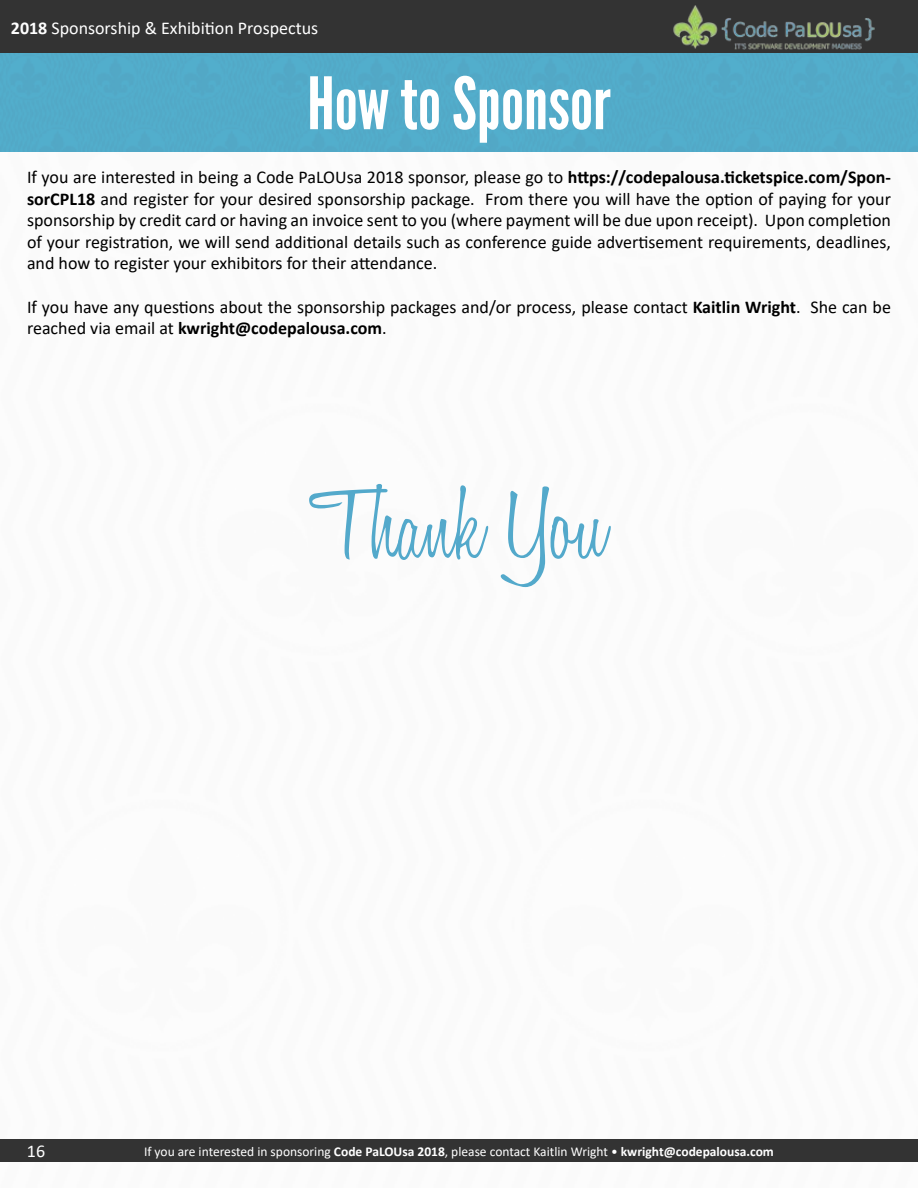
<style>
.page{position:relative;width:918px;height:1188px;background:#fff}
.page>*{position:absolute;margin:0;border:0;box-sizing:border-box;transform-origin:0 0}
.t1{font:300 108px "Honey Script";color:#53a9cb}
.t2{font:72px "League Gothic";color:#fff}
.t3{font:18px/21.6px "Calibri";color:#000;text-align:justify}
.t4{font:18px "Calibri";color:#fff}
.t5{font:13.5px "Calibri";color:#fff}
.s1{font-weight:700}
</style>
<div class="page">
<div style="left:0;top:0;width:918px;height:54px;background:#333;border:2px solid #333"></div>
<img style="left:670px;top:0;width:208px;height:54px">
<div style="left:0;top:1139px;width:918px;height:23px;background:#333"></div>
<div style="left:0;top:54px;width:918px;height:97px;background:#52abc9"></div>
<p class="t4" style="left:11px;top:15px;width:309px"><span class="s1">2018</span> Sponsorship &amp; Exhibition Prospectus</p>
<h2 class="t2" style="left:307px;top:61px;width:305px">How to Sponsor</h2>
<p class="t3" style="left:27px;top:166px;width:866px">If you are interested in being a Code PaLOUsa 2018 sponsor, please go to <span class="s1">https://codepalousa.ticketspice.com/Spon&shy;sorCPL18</span> and register for your desired sponsorship package. From there you will have the option of paying for your sponsorship by credit card or having an invoice sent to you (where payment will be due upon receipt). Upon completion of your registration, we will send additional details such as conference guide advertisement requirements, deadlines, and how to register your exhibitors for their attendance.</p>
<p class="t3" style="left:27px;top:295px;width:866px">If you have any questions about the sponsorship packages and/or process, please contact <span class="s1">Kaitlin Wright</span>. She can be reached via email at <span class="s1">kwright@codepalousa.com</span>.</p>
<h1 class="t1" style="left:311px;top:459px;width:298px">Thank You</h1>
<p class="t4" style="left:27px;top:1139px;width:20px">16</p>
<p class="t5" style="left:144px;top:1142px;width:631px">If you are interested in sponsoring <span class="s1">Code PaLOUsa 2018</span>, please contact Kaitlin Wright • <span class="s1">kwright@codepalousa.com</span></p>
</div>
